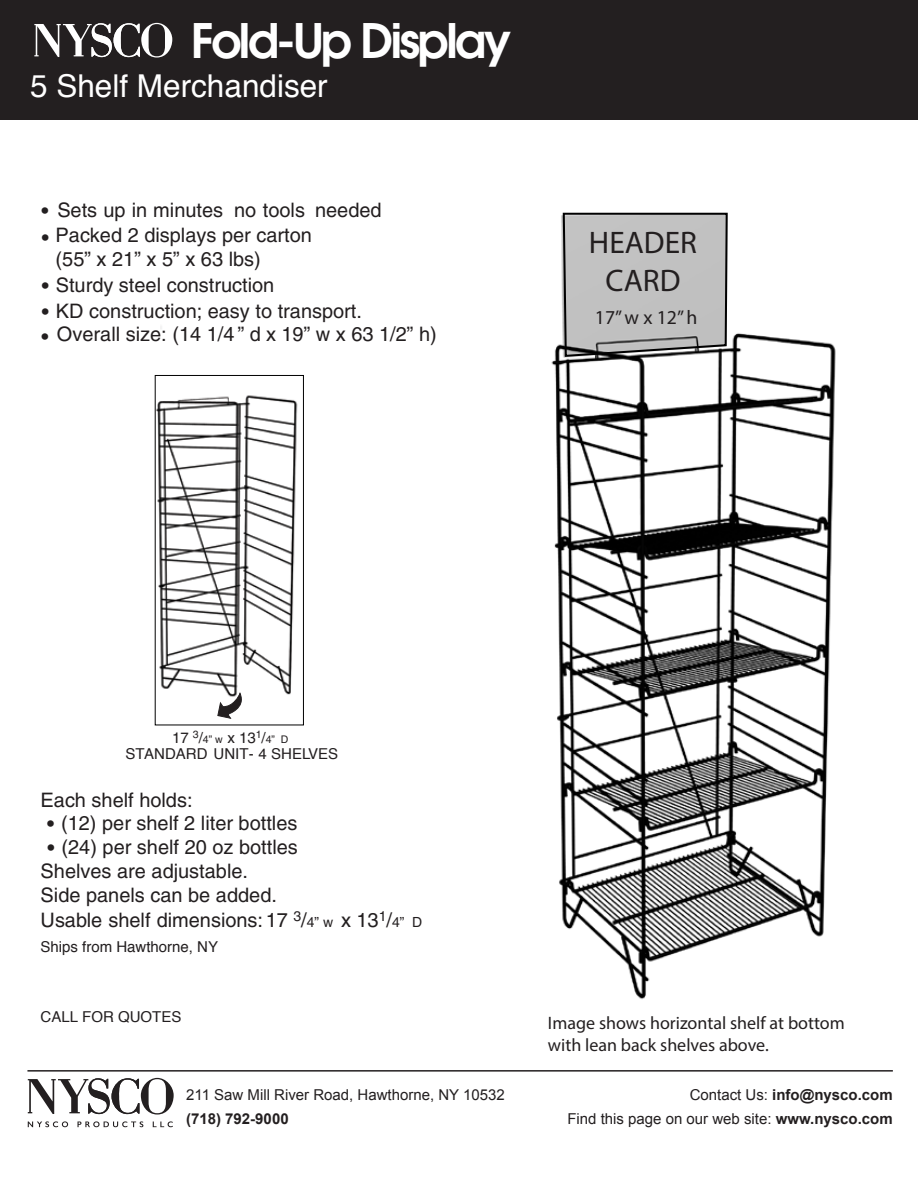
<style>
.page{position:relative;width:918px;height:1188px;background:#fff}
.page>*{position:absolute;margin:0;border:0;box-sizing:border-box;transform-origin:0 0}
.t1{font:600 47.25px "Avant Garde";letter-spacing:-.055em;color:#fff}
.t2{font:31.5px "Helvetica";color:#fff}
.t3{font:31.35px/37.5px "Myriad Pro";color:#231f20;text-align:center}
.t4{font:19.95px/24px "Helvetica";color:#231f20}
.t5{font:19.8px "Myriad Pro";color:#231f20}
.t6{font:18px/21.6px "Myriad Pro";color:#231f20}
.t7{font:15px/24px "Arial";color:#231f20;text-align:right}
.t8{font:15px "Helvetica";color:#231f20}
.t9{font:700 15px "Arial";color:#231f20}
.t10{font:10.5px "Helvetica";color:#231f20}
.s1{font-family:"Univers";font-weight:900;font-size:18px}
.s2{font-size:15px}
.s3{font-size:13.95px}
.s4{font-weight:700}
</style>
<div class="page">
<img style="left:551px;top:215px;width:285px;height:784px">
<svg style="left:562px;top:212px;width:167px;height:146px;background:#b4b4b4"></svg>
<img style="left:154px;top:326px;width:144px;height:392px">
<div style="left:155px;top:375px;width:149px;height:350px;border:1px solid #010101"></div>
<svg style="left:217px;top:692px;width:30px;height:27px"></svg>
<div style="left:0;top:0;width:918px;height:120px;background:#231f20"></div>
<svg style="left:34px;top:23px;width:138px;height:35px"></svg>
<hr style="left:27px;top:1070px;width:866px;height:2px;background:#231f20">
<svg style="left:28px;top:1078px;width:146px;height:37px"></svg>
<svg style="left:28px;top:1121px;width:40px;height:6px"></svg>
<svg style="left:78px;top:1121px;width:65px;height:6px"></svg>
<svg style="left:153px;top:1121px;width:20px;height:6px"></svg>
<h1 class="t1" style="left:191px;top:9px;width:321px">Fold-Up Display</h1>
<h2 class="t2" style="left:30px;top:61px;width:299px">5 Shelf Merchandiser</h2>
<p class="t4" style="left:41px;top:198px;width:343px"><span class="s1">•</span> Sets up in minutes no tools needed</p>
<p class="t4" style="left:56px;top:223px;width:258px;text-indent:-15px"><span class="s1">•</span> Packed 2 displays per carton (55” x 21” x 5” x 63 lbs)</p>
<p class="t4" style="left:41px;top:273px;width:235px"><span class="s1">•</span> Sturdy steel construction</p>
<p class="t4" style="left:41px;top:299px;width:323px"><span class="s1">•</span> KD construction; easy to transport.</p>
<p class="t4" style="left:40px;top:322px;width:398px"><sub>•</sub> Overall size: (14 1/4 ” d x 19” w x 63 1/2” h)</p>
<h3 class="t3" style="left:589px;top:223px;width:109px">HEADER<br>CARD</h3>
<p class="t5" style="left:595px;top:305px;width:104px">17” w x 12” h</p>
<p class="t10" style="left:172px;top:733px;width:118px"><span class="s2">17</span> 3<span class="s2">/</span>4” w <span class="s2">x 13</span>1<span class="s2">/</span>4” D</p>
<p class="t8" style="left:126px;top:742px;width:214px">STANDARD UNIT - 4 SHELVES</p>
<p class="t4" style="left:41px;top:787px;width:154px">Each shelf holds:</p>
<p class="t4" style="left:46px;top:811px;width:253px"><span class="s1">•</span> (12) per shelf 2 liter bottles</p>
<p class="t4" style="left:41px;top:835px;width:259px"><span class="s1">•</span> (24) per shelf 20 oz bottles<br>Shelves are adjustable.<br>Side panels can be added.</p>
<p class="t4" style="left:41px;top:908px;width:383px">Usable shelf dimensions:17 <sup>3</sup>/<span class="s3">4” w</span> x 13<sup>1</sup>/<span class="s3">4” D</span></p>
<p class="t8" style="left:41px;top:935px;width:179px">Ships from Hawthorne, NY</p>
<p class="t8" style="left:41px;top:1005px;width:142px">CALL FOR QUOTES</p>
<p class="t7" style="left:186px;top:1083px;width:320px">211 Saw Mill River Road, Hawthorne, NY 10532</p>
<p class="t9" style="left:186px;top:1109px;width:104px">(718) 792-9000</p>
<p class="t6" style="left:548px;top:1012px;width:298px">Image shows horizontal shelf at bottom with lean back shelves above.</p>
<p class="t7" style="left:567px;top:1083px;width:327px">Contact Us: <span class="s4">info@nysco.com<br></span>Find this page on our web site: <span class="s4">www.nysco.com</span></p>
</div>
